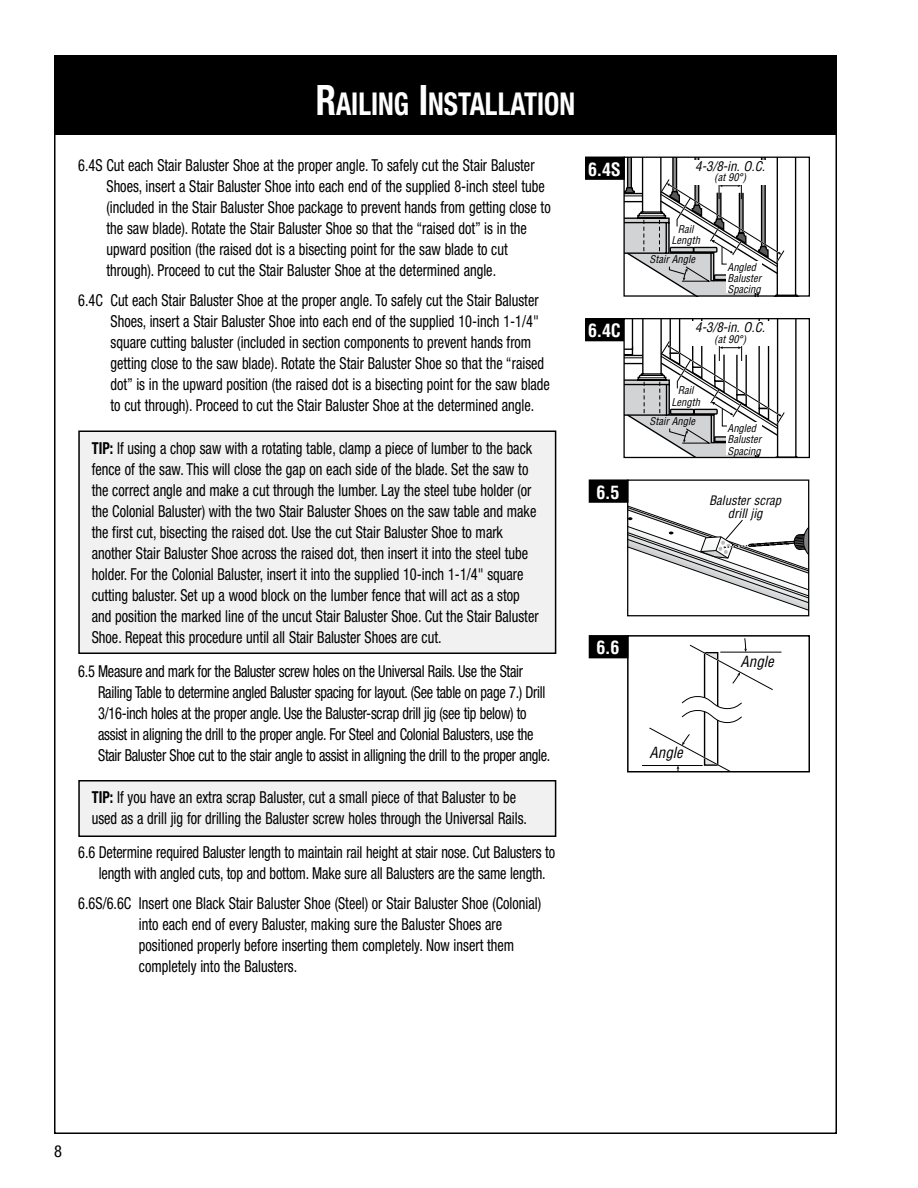
<style>
.page{position:relative;width:918px;height:1188px;background:#fff}
.page>*{position:absolute;margin:0;border:0;box-sizing:border-box;transform-origin:0 0}
.t1{font:700 condensed 31.5px "Helvetica Neue";color:#fff;scale:.87 1}
.t2{font:700 condensed 18px "Helvetica";color:#fff}
.t3{font:condensed 16.5px/21px "Helvetica Neue";color:#000;scale:.87 1}
.t4{font:condensed 16.5px/21px "Helvetica Neue";letter-spacing:-.02em;color:#000;scale:.87 1}
.t5{font:condensed 16.5px "Helvetica Neue";color:#000}
.t6{font:italic condensed 15px "Helvetica";color:#000}
.t7{font:italic condensed 13.05px "Helvetica";color:#000}
.t8{font:italic condensed 12.75px/12.8px "Helvetica";color:#000;text-align:center}
.t9{font:italic condensed 10.5px/11.2px "Helvetica";color:#000;text-align:center}
.s1{font-size:42px}
.s2{font-weight:700}
</style>
<div class="page">
<div style="left:54px;top:55px;width:783px;height:80px;background:#000"></div>
<div style="left:79px;top:781px;width:477px;height:55px;background:#f1f1f2"></div>
<div style="left:78px;top:780px;width:478px;height:57px;border:2px solid #000"></div>
<div style="left:79px;top:431px;width:477px;height:222px;background:#f1f1f2"></div>
<div style="left:78px;top:430px;width:478px;height:224px;border:2px solid #000"></div>
<div style="left:586px;top:319px;width:38px;height:22px;background:#000"></div>
<div style="left:585px;top:318px;width:40px;height:23px;border:2px solid #000"></div>
<svg style="left:625px;top:320px;width:172px;height:136px"></svg>
<div style="left:623px;top:318px;width:187px;height:140px;border:1px solid #000"></div>
<div style="left:726px;top:434px;width:38px;height:20px;background:#fff"></div>
<div style="left:754px;top:423px;width:8px;height:10px;background:#fff"></div>
<div style="left:689px;top:321px;width:83px;height:25px;background:#fff"></div>
<div style="left:586px;top:157px;width:38px;height:22px;background:#000"></div>
<div style="left:585px;top:157px;width:40px;height:23px;border:2px solid #000"></div>
<svg style="left:625px;top:159px;width:173px;height:136px"></svg>
<div style="left:623px;top:157px;width:187px;height:140px;border:1px solid #000"></div>
<div style="left:726px;top:273px;width:38px;height:20px;background:#fff"></div>
<div style="left:754px;top:261px;width:8px;height:10px;background:#fff"></div>
<div style="left:689px;top:160px;width:83px;height:24px;background:#fff"></div>
<svg style="left:642px;top:638px;width:140px;height:131px"></svg>
<div style="left:627px;top:635px;width:183px;height:137px;border:2px solid #000"></div>
<div style="left:589px;top:636px;width:39px;height:22px;background:#000"></div>
<div style="left:589px;top:635px;width:39px;height:23px;border:2px solid #000"></div>
<div style="left:589px;top:480px;width:39px;height:22px;background:#000"></div>
<div style="left:589px;top:479px;width:39px;height:24px;border:2px solid #000"></div>
<div style="left:627px;top:479px;width:182px;height:137px;border:1px solid #000"></div>
<svg style="left:628px;top:484px;width:181px;height:132px"></svg>
<h1 class="t1" style="left:316px;top:84px;width:300px"><span class="s1">R</span>AILING <span class="s1">I</span>NSTALLATION</h1>
<p class="t3" style="left:106px;top:155px;width:512px;text-indent:-28px">6.4S Cut each Stair Baluster Shoe at the proper angle. To safely cut the Stair Baluster Shoes, insert a Stair Baluster Shoe into each end of the supplied 8-inch steel tube (included in the Stair Baluster Shoe package to prevent hands from getting close to the saw blade). Rotate the Stair Baluster Shoe so that the “raised dot” is in the upward position (the raised dot is a bisecting point for the saw blade to cut through). Proceed to cut the Stair Baluster Shoe at the determined angle.</p>
<p class="t3" style="left:111px;top:289px;width:507px;text-indent:-32px">6.4C Cut each Stair Baluster Shoe at the proper angle. To safely cut the Stair Baluster Shoes, insert a Stair Baluster Shoe into each end of the supplied 10-inch 1-1/4" square cutting baluster (included in section components to prevent hands from getting close to the saw blade). Rotate the Stair Baluster Shoe so that the “raised dot” is in the upward position (the raised dot is a bisecting point for the saw blade to cut through). Proceed to cut the Stair Baluster Shoe at the determined angle.</p>
<p class="t3" style="left:92px;top:437px;width:515px"><span class="s2">TI P:</span> If using a chop saw with a rotating table, clamp a piece of lumber to the back fence of the saw. This will close the gap on each side of the blade. Set the saw to the correct angle and make a cut through the lumber. Lay the steel tube holder (or the Colonial Baluster) with the two Stair Baluster Shoes on the saw table and make the first cut, bisecting the raised dot. Use the cut Stair Baluster Shoe to mark another Stair Baluster Shoe across the raised dot, then insert it into the steel tube holder. For the Colonial Baluster, insert it into the supplied 10-inch 1-1/4" square cutting baluster. Set up a wood block on the lumber fence that will act as a stop and position the marked line of the uncut Stair Baluster Shoe. Cut the Stair Baluster Shoe. Repeat this procedure until all Stair Baluster Shoes are cut.</p>
<p class="t4" style="left:98px;top:661px;width:521px;text-indent:-20px">6.5 Measure and mark for the Baluster screw holes on the Universal Rails. Use the Stair Railing Table to determine angled Baluster spacing for layout. (See table on page 7.) Drill 3/16-inch holes at the proper angle. Use the Baluster-scrap drill jig (see tip below) to assist in aligning the drill to the proper angle. For Steel and Colonial Balusters, use the Stair Baluster Shoe cut to the stair angle to assist in alligning the drill to the proper angle.</p>
<p class="t3" style="left:92px;top:786px;width:502px"><span class="s2">TI P:</span> If you have an extra scrap Baluster, cut a small piece of that Baluster to be used as a drill jig for drilling the Baluster screw holes through the Universal Rails.</p>
<p class="t3" style="left:99px;top:842px;width:526px;text-indent:-20px">6.6 Determine required Baluster length to maintain rail height at stair nose. Cut Balusters to length with angled cuts, top and bottom. Make sure all Balusters are the same length.</p>
<p class="t3" style="left:139px;top:892px;width:464px;text-indent:-61px">6.6S/6.6C Insert one Black Stair Baluster Shoe (Steel) or Stair Baluster Shoe (Colonial) into each end of every Baluster, making sure the Baluster Shoes are positioned properly before inserting them completely. Now insert them completely into the Balusters.</p>
<p class="t2" style="left:588px;top:158px;width:34px">6.4S</p>
<p class="t2" style="left:588px;top:319px;width:34px">6.4C</p>
<p class="t2" style="left:596px;top:481px;width:25px">6.5</p>
<p class="t2" style="left:596px;top:636px;width:25px">6.6</p>
<p class="t7" style="left:695px;top:158px;width:71px">4-3/8-in. O.C.</p>
<p class="t9" style="left:714px;top:172px;width:33px">(at 90°)</p>
<p class="t9" style="left:671px;top:224px;width:30px">Rail<br>Length</p>
<p class="t9" style="left:650px;top:254px;width:47px">Stair Angle</p>
<p class="t9" style="left:728px;top:261px;width:35px;text-align:left">Angled<br>Baluster<br>Spacing</p>
<p class="t7" style="left:695px;top:319px;width:71px">4-3/8-in. O.C.</p>
<p class="t9" style="left:714px;top:333px;width:33px">(at 90°)</p>
<p class="t9" style="left:671px;top:385px;width:30px">Rail<br>Length</p>
<p class="t9" style="left:650px;top:415px;width:47px">Stair Angle</p>
<p class="t9" style="left:728px;top:423px;width:35px;text-align:left">Angled<br>Baluster<br>Spacing</p>
<p class="t8" style="left:709px;top:494px;width:74px">Baluster scrap drill jig</p>
<p class="t6" style="left:650px;top:743px;width:35px">Angle</p>
<p class="t6" style="left:741px;top:652px;width:35px">Angle</p>
<p class="t5" style="left:54px;top:1142px;width:9px">8</p>
</div>
